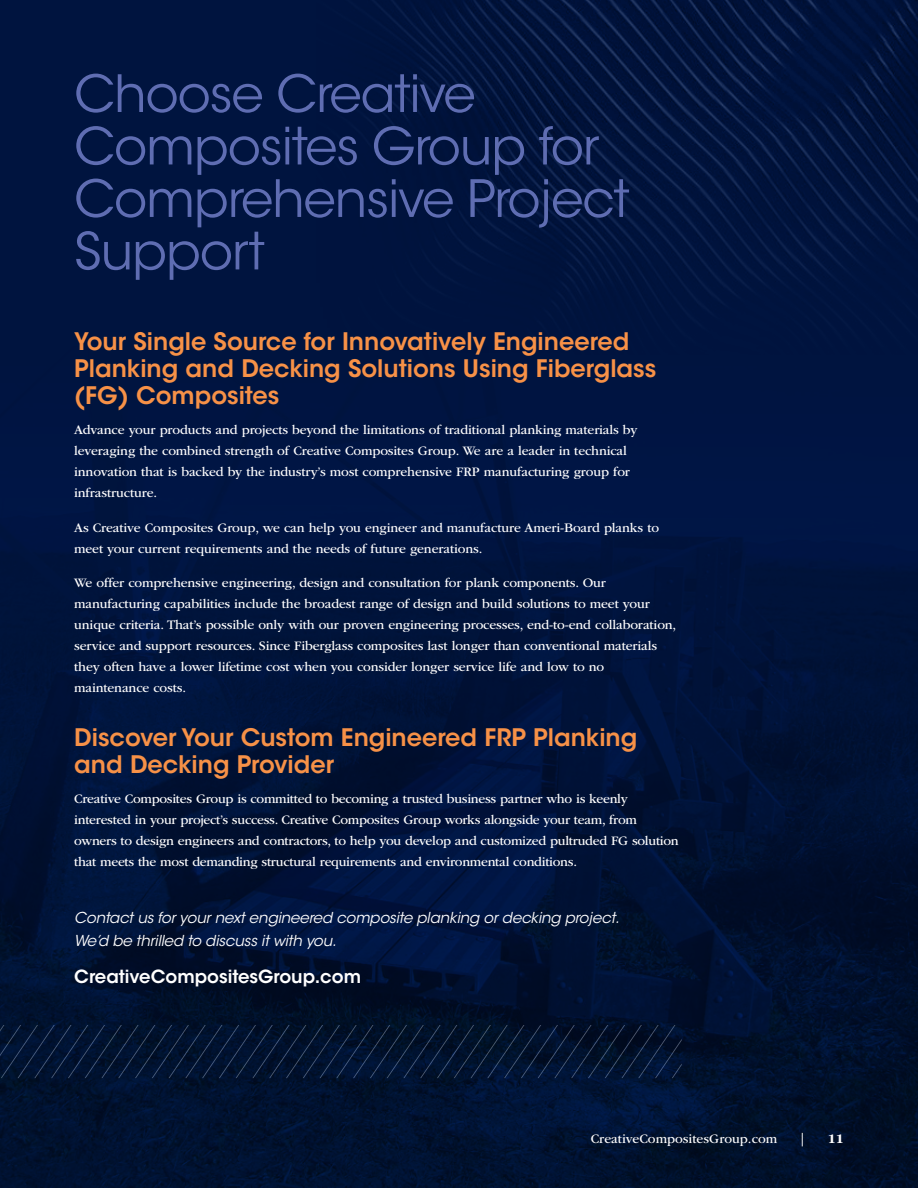
<style>
.page{position:relative;width:918px;height:1188px;background:#00143f}
.page>*{position:absolute;margin:0;border:0;box-sizing:border-box;transform-origin:0 0}
.t1{font:51px/52.5px "ITC Avant Garde Std";letter-spacing:-.02em;color:#5f6db2}
.t2{font:600 24px/27px "ITC Avant Garde Std";color:#f79147}
.t3{font:600 18px "ITC Avant Garde Std";color:#fff}
.t4{font:italic 15px/22.5px "ITC Avant Garde Std";letter-spacing:-.01em;color:#fff}
.t5{font:13.5px/21px "ITC Garamond Std";letter-spacing:-.01em;color:#fff}
.t6{font:700 13.5px "ITC Garamond Std";color:#fff}
</style>
<div class="page">
<img style="left:1px;top:590px;width:917px;height:598px">
<img style="left:400px;top:0;width:518px;height:277px">
<svg style="left:1px;top:1025px;width:681px;height:53px"></svg>
<img style="left:0;top:440px;width:1px;height:748px">
<h1 class="t1" style="left:74px;top:68px;width:557px">Choose Creative<br>Composites Group for<br>Comprehensive Project<br>Support</h1>
<h2 class="t2" style="left:74px;top:328px;width:584px">Your Single Source for Innovatively Engineered<br>Planking and Decking Solutions Using Fiberglass (FG) Composites</h2>
<p class="t5" style="left:74px;top:420px;width:565px">Advance your products and projects beyond the limitations of traditional planking materials by leveraging the combined strength of Creative Composites Group. We are a leader in technical innovation that is backed by the industry’s most comprehensive FRP manufacturing group for infrastructure.</p>
<p class="t5" style="left:74px;top:517px;width:586px">As Creative Composites Group, we can help you engineer and manufacture Ameri-Board planks to meet your current requirements and the needs of future generations.</p>
<p class="t5" style="left:74px;top:573px;width:604px">We offer comprehensive engineering, design and consultation for plank components. Our manufacturing capabilities include the broadest range of design and build solutions to meet your unique criteria. That’s possible only with our proven engineering processes, end-to-end collaboration, service and support resources. Since Fiberglass composites last longer than conventional materials they often have a lower lifetime cost when you consider longer service life and low to no maintenance costs.</p>
<h2 class="t2" style="left:74px;top:724px;width:565px">Discover Your Custom Engineered FRP Planking and Decking Provider</h2>
<p class="t5" style="left:74px;top:789px;width:606px">Creative Composites Group is committed to becoming a trusted business partner who is keenly interested in your project’s success. Creative Composites Group works alongside your team, from owners to design engineers and contractors, to help you develop and customized pultruded FG solution that meets the most demanding structural requirements and environmental conditions.</p>
<p class="t4" style="left:74px;top:907px;width:547px">Contact us for your next engineered composite planking or decking project.<br>We’d be thrilled to discuss it with you.</p>
<h3 class="t3" style="left:74px;top:965px;width:288px">CreativeCompositesGroup.com</h3>
<p class="t5" style="left:591px;top:1129px;width:188px">CreativeCompositesGroup.com</p>
<p class="t5" style="left:799px;top:1129px;width:9px">|</p>
<p class="t6" style="left:828px;top:1132px;width:17px">11</p>
</div>
